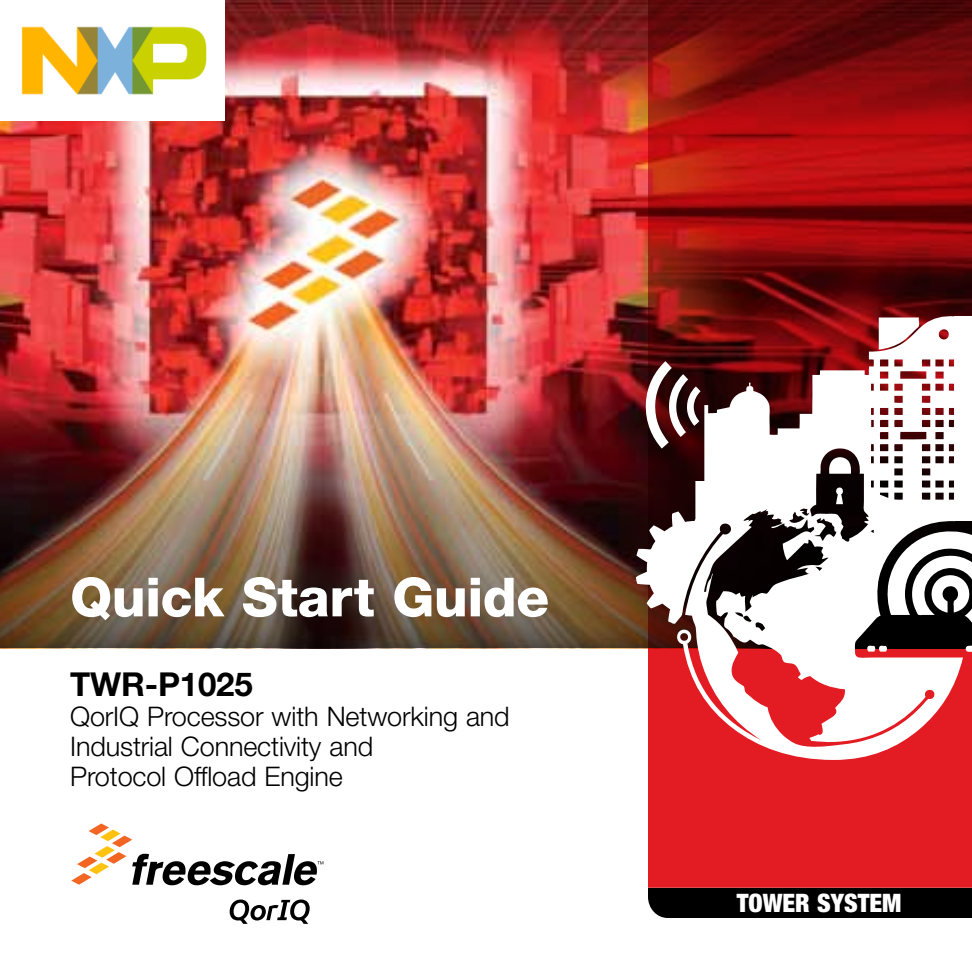
<style>
.page{position:relative;width:972px;height:972px;background:#fff}
.page>*{position:absolute;margin:0;border:0;box-sizing:border-box;transform-origin:0 0}
.t1{font:800 54px "Helvetica Neue LT Pro";letter-spacing:-.01em;color:#fff}
.t2{font:700 33px "Helvetica Neue LT Pro";letter-spacing:-.005em;color:#000}
.t3{font:300 27px/30px "Helvetica Neue LT Pro";letter-spacing:-.005em;color:#000}
.t4{font:900 condensed 25.5px "Helvetica Neue LT Pro";color:#fff}
</style>
<div class="page">
<img style="left:0;top:0;width:648px;height:404px">
<img style="left:0;top:404px;width:636px;height:244px">
<svg style="left:648px;top:0;width:324px;height:530px;background:#890c0c"></svg>
<div style="left:648px;top:888px;width:324px;height:30px;background:#000"></div>
<div style="left:648px;top:648px;width:324px;height:240px;background:#e31b23"></div>
<svg style="left:963px;top:530px;width:9px;height:122px"></svg>
<svg style="left:636px;top:315px;width:327px;height:445px"></svg>
<svg style="left:230px;top:900px;width:80px;height:24px"></svg>
<svg style="left:71px;top:824px;width:252px;height:61px"></svg>
<div style="left:955px;top:316px;width:17px;height:205px;background:#fff"></div>
<img style="left:0;top:0;width:225px;height:120px">
<h1 class="t1" style="left:70px;top:565px;width:481px">Quick Start Guide</h1>
<p class="t2" style="left:70px;top:663px;width:184px">TWR-P1025</p>
<p class="t3" style="left:70px;top:701px;width:441px">QorIQ Processor with Networking and<br>Industrial Connectivity and<br>Protocol Offload Engine</p>
<p class="t4" style="left:737px;top:888px;width:166px">TOWER SYSTEM</p>
</div>
